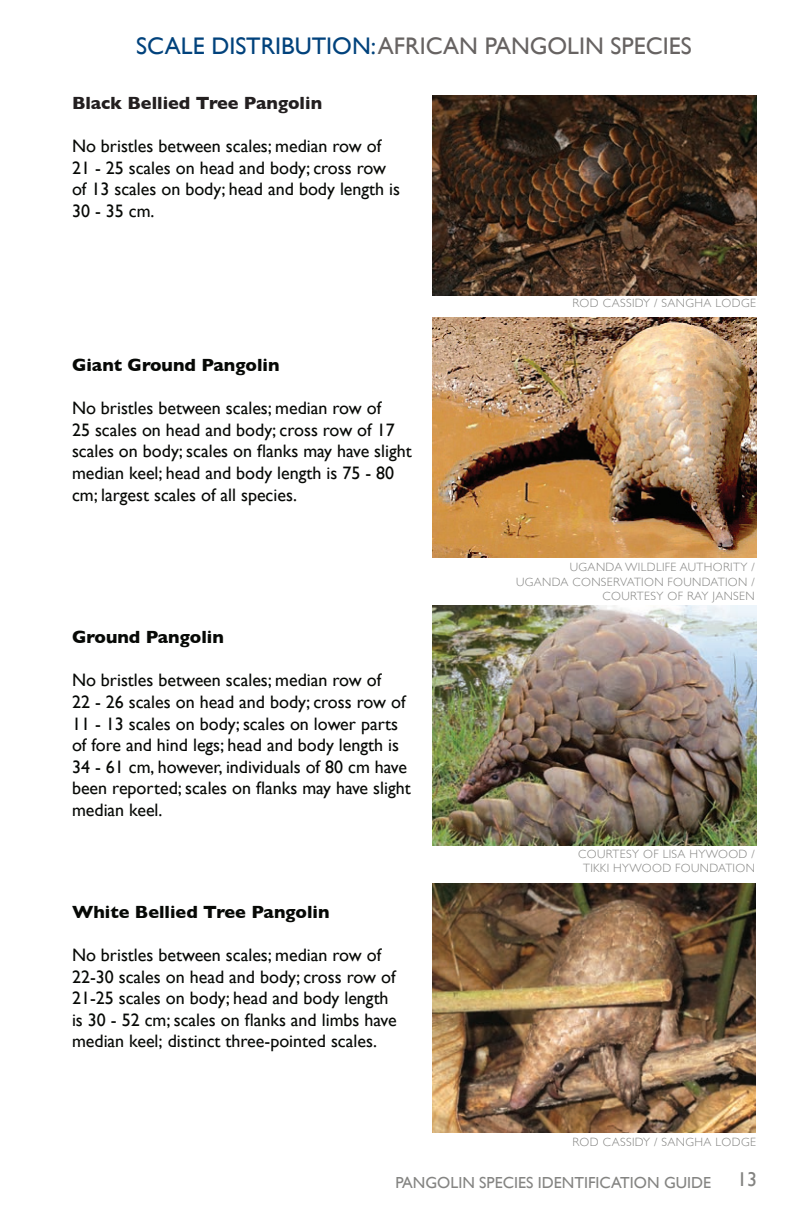
<style>
.page{position:relative;width:792px;height:1224px;background:#fff}
.page>*{position:absolute;margin:0;border:0;box-sizing:border-box;transform-origin:0 0}
.t1{font:24px "Gill Sans";color:#676362}
.t2{font:20px "Gill Sans";color:#848482}
.Body_text{font:18px/21.6px "Gill Sans";color:#070906}
.Body_text-2{font:700 18px "Gill Sans";color:#070906}
.t3{font:700 18px "Gill Sans";color:#231f20}
.t4{font:16px "Gill Sans";color:#848482}
.t5{font:300 12px "Gill Sans";letter-spacing:.03em;color:#848482}
.s1{color:#01427c}
</style>
<div class="page">
<img style="left:432px;top:317px;width:325px;height:240px">
<img style="left:432px;top:95px;width:325px;height:200px">
<img style="left:433px;top:605px;width:324px;height:240px">
<img style="left:432px;top:884px;width:324px;height:248px">
<p class="t1" style="left:136px;top:32px;width:557px"><span class="s1">SCALE DISTRIBUTION:</span> AFRICAN PANGOLIN SPECIES</p>
<p class="t3" style="left:72px;top:89px;width:252px">Black Bellied Tree Pangolin</p>
<p class="Body_text" style="left:72px;top:135px;width:330px">No bristles between scales; median row of 21 - 25 scales on head and body; cross row of 13 scales on body; head and body length is 30 - 35 cm.</p>
<p class="Body_text-2" style="left:72px;top:351px;width:209px">Giant Ground Pangolin</p>
<p class="Body_text" style="left:72px;top:397px;width:341px">No bristles between scales; median row of<br>25 scales on head and body; cross row of 17 scales on body; scales on flanks may have slight median keel; head and body length is 75 - 80 cm; largest scales of all species.</p>
<p class="Body_text-2" style="left:72px;top:623px;width:153px">Ground Pangolin</p>
<p class="Body_text" style="left:72px;top:669px;width:340px">No bristles between scales; median row of<br>22 - 26 scales on head and body; cross row of 11 - 13 scales on body; scales on lower parts of fore and hind legs; head and body length is 34 - 61 cm, however, individuals of 80 cm have been reported; scales on flanks may have slight median keel.</p>
<p class="Body_text-2" style="left:72px;top:897px;width:259px">White Bellied Tree Pangolin</p>
<p class="Body_text" style="left:72px;top:944px;width:326px">No bristles between scales; median row of 22-30 scales on head and body; cross row of 21-25 scales on body; head and body length is 30 - 52 cm; scales on flanks and limbs have median keel; distinct three-pointed scales.</p>
<p class="t5" style="left:572px;top:294px;width:185px">ROD CASSIDY / SANGHA LODGE</p>
<p class="t5" style="left:570px;top:558px;width:186px">UGANDA WILDLIFE AUTHORITY /</p>
<p class="t5" style="left:516px;top:572px;width:240px">UGANDA CONSERVATION FOUNDATION /</p>
<p class="t5" style="left:603px;top:587px;width:154px">COURTESY OF RAY JANSEN</p>
<p class="t5" style="left:578px;top:845px;width:178px">COURTESY OF LISA HYWOOD /</p>
<p class="t5" style="left:583px;top:859px;width:173px">TIKKI HYWOOD FOUNDATION</p>
<p class="t5" style="left:572px;top:1133px;width:185px">ROD CASSIDY / SANGHA LODGE</p>
<p class="t4" style="left:395px;top:1173px;width:317px">PANGOLIN SPECIES IDENTIFICATION GUIDE</p>
<p class="t2" style="left:737px;top:1167px;width:21px">13</p>
</div>
